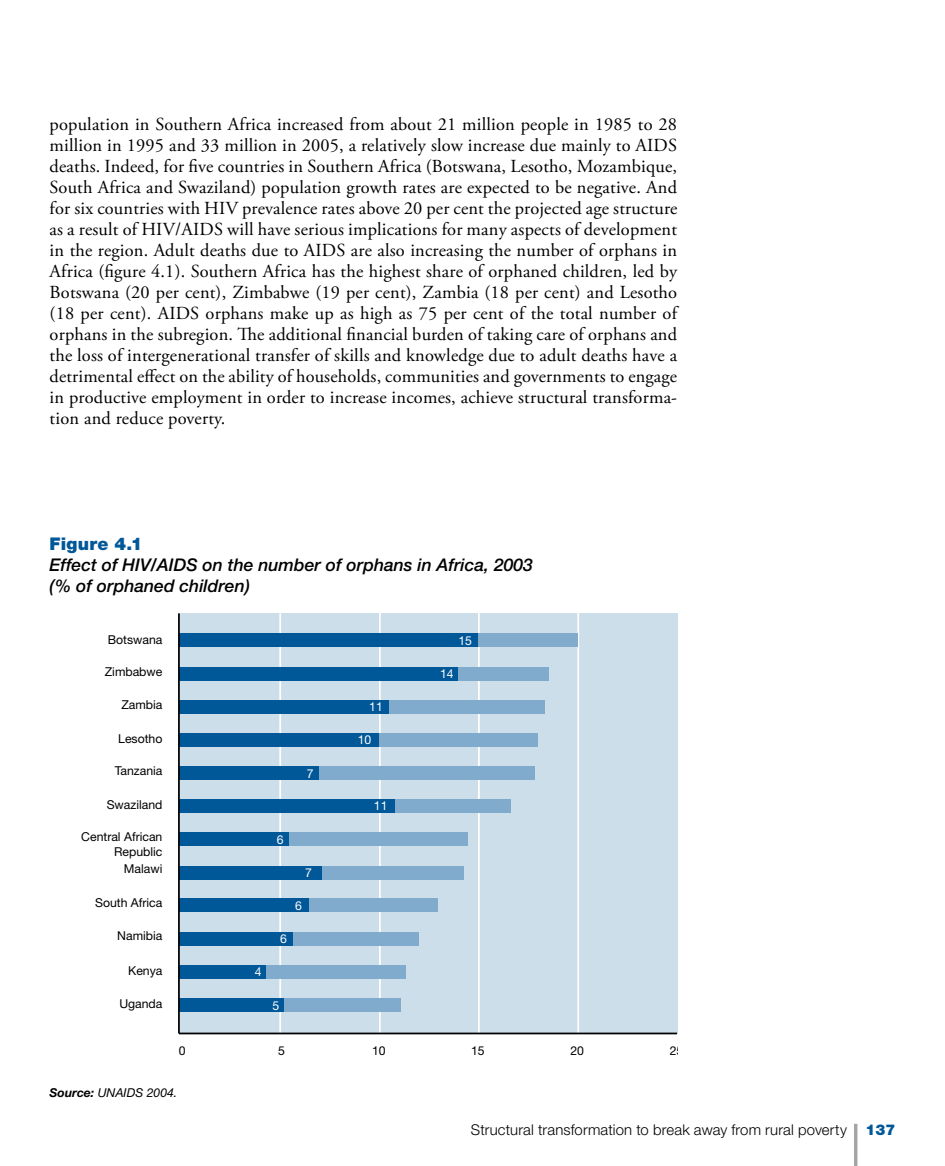
<style>
.page{position:relative;width:945px;height:1166px;background:#fff}
.page>*{position:absolute;margin:0;border:0;box-sizing:border-box;transform-origin:0 0}
.t1{font:18.38px/21px "Adobe Garamond Pro";letter-spacing:.01em;color:#010000;text-align:justify}
.t2{font:italic 500 17.5px/21px "Helvetica Neue";color:#010000}
.t3{font:300 14.88px "Helvetica Neue";letter-spacing:.01em;color:#010000}
.t4{font:900 14.88px "Helvetica Neue";color:#005898}
.t5{font:12.25px/14.7px "Helvetica Neue";color:#010000;text-align:right}
.t6{font:italic 12.25px "Helvetica Neue";color:#010000}
.t7{font:12.25px "Helvetica Neue";color:#fffefd}
.s1{font-weight:900;font-style:normal;color:#005898}
.s2{font-weight:700}
</style>
<div class="page">
<hr style="left:854px;top:1124px;width:3px;height:42px;background:#a6a5a4">
<div style="left:179px;top:613px;width:498px;height:420px;background:#ccdeea"></div>
<hr style="left:279px;top:613px;width:2px;height:420px;background:#fffefd">
<hr style="left:379px;top:613px;width:2px;height:420px;background:#fffefd">
<hr style="left:478px;top:613px;width:2px;height:420px;background:#fffefd">
<hr style="left:577px;top:613px;width:2px;height:420px;background:#fffefd">
<div style="left:179px;top:998px;width:105px;height:14px;background:#005898"></div>
<div style="left:179px;top:965px;width:87px;height:14px;background:#005898"></div>
<div style="left:179px;top:932px;width:114px;height:13px;background:#005898"></div>
<div style="left:179px;top:898px;width:130px;height:14px;background:#005898"></div>
<div style="left:179px;top:866px;width:143px;height:13px;background:#005898"></div>
<div style="left:179px;top:832px;width:111px;height:14px;background:#005898"></div>
<div style="left:179px;top:799px;width:217px;height:14px;background:#005898"></div>
<div style="left:179px;top:766px;width:140px;height:14px;background:#005898"></div>
<div style="left:179px;top:733px;width:200px;height:14px;background:#005898"></div>
<div style="left:179px;top:700px;width:210px;height:14px;background:#005898"></div>
<div style="left:179px;top:667px;width:279px;height:13px;background:#005898"></div>
<div style="left:179px;top:634px;width:299px;height:13px;background:#005898"></div>
<div style="left:284px;top:998px;width:117px;height:14px;background:#80abcc"></div>
<div style="left:266px;top:965px;width:139px;height:14px;background:#80abcc"></div>
<div style="left:293px;top:932px;width:126px;height:13px;background:#80abcc"></div>
<div style="left:309px;top:898px;width:128px;height:14px;background:#80abcc"></div>
<div style="left:322px;top:866px;width:142px;height:13px;background:#80abcc"></div>
<div style="left:290px;top:832px;width:178px;height:14px;background:#80abcc"></div>
<div style="left:396px;top:799px;width:115px;height:14px;background:#80abcc"></div>
<div style="left:319px;top:766px;width:216px;height:14px;background:#80abcc"></div>
<div style="left:379px;top:733px;width:159px;height:14px;background:#80abcc"></div>
<div style="left:389px;top:700px;width:155px;height:14px;background:#80abcc"></div>
<div style="left:458px;top:667px;width:91px;height:13px;background:#80abcc"></div>
<div style="left:478px;top:634px;width:100px;height:13px;background:#80abcc"></div>
<hr style="left:179px;top:1032px;width:498px;height:2px;background:#010000">
<hr style="left:178px;top:613px;width:2px;height:420px;background:#010000">
<p class="t1" style="left:50px;top:115px;width:629px">population in Southern Africa increased from about 21 million people in 1985 to 28 million in 1995 and 33 million in 2005, a relatively slow increase due mainly to AIDS deaths. Indeed, for five countries in Southern Africa (Botswana, Lesotho, Mozambique, South Africa and Swaziland) population growth rates are expected to be negative. And for six countries with HIV prevalence rates above 20 per cent the projected age structure as a result of HIV/AIDS will have serious implications for many aspects of development in the region. Adult deaths due to AIDS are also increasing the number of orphans in Africa (figure 4.1). Southern Africa has the highest share of orphaned children, led by Botswana (20 per cent), Zimbabwe (19 per cent), Zambia (18 per cent) and Lesotho (18 per cent). AIDS orphans make up as high as 75 per cent of the total number of orphans in the subregion. The additional financial burden of taking care of orphans and the loss of intergenerational transfer of skills and knowledge due to adult deaths have a detrimental effect on the ability of households, communities and governments to engage in productive employment in order to increase incomes, achieve structural transforma&shy;tion and reduce poverty.</p>
<p class="t2" style="left:50px;top:533px;width:485px"><span class="s1">Figure 4.1<br></span>Effect of HIV/AIDS on the number of orphans in Africa, 2003 (% of orphaned children)</p>
<p class="t5" style="left:108px;top:632px;width:56px">Botswana</p>
<p class="t5" style="left:105px;top:664px;width:59px">Zimbabwe</p>
<p class="t5" style="left:121px;top:697px;width:43px">Zambia</p>
<p class="t5" style="left:118px;top:730px;width:46px">Lesotho</p>
<p class="t5" style="left:115px;top:763px;width:49px">Tanzania</p>
<p class="t5" style="left:107px;top:797px;width:57px">Swaziland</p>
<p class="t5" style="left:81px;top:829px;width:83px">Central African<br>Republic</p>
<p class="t5" style="left:124px;top:861px;width:40px">Malawi</p>
<p class="t5" style="left:95px;top:895px;width:69px">South Africa</p>
<p class="t5" style="left:117px;top:928px;width:47px">Namibia</p>
<p class="t5" style="left:128px;top:963px;width:36px">Kenya</p>
<p class="t5" style="left:119px;top:996px;width:45px">Uganda</p>
<p class="t5" style="left:179px;top:1043px;width:8px">0</p>
<p class="t6" style="left:50px;top:1085px;width:129px"><span class="s2">Source:</span> UNAIDS 2004.</p>
<p class="t7" style="left:307px;top:767px;width:8px">7</p>
<p class="t7" style="left:255px;top:964px;width:8px">4</p>
<p class="t7" style="left:277px;top:832px;width:8px">6</p>
<p class="t7" style="left:305px;top:865px;width:8px">7</p>
<p class="t7" style="left:295px;top:898px;width:8px">6</p>
<p class="t7" style="left:280px;top:931px;width:8px">6</p>
<p class="t7" style="left:273px;top:998px;width:8px">5</p>
<p class="t7" style="left:369px;top:699px;width:15px">11</p>
<p class="t7" style="left:358px;top:732px;width:15px">10</p>
<p class="t7" style="left:374px;top:798px;width:15px">11</p>
<p class="t5" style="left:278px;top:1043px;width:8px">5</p>
<p class="t5" style="left:372px;top:1043px;width:15px">10</p>
<p class="t7" style="left:458px;top:634px;width:15px">15</p>
<p class="t7" style="left:440px;top:666px;width:15px">14</p>
<p class="t5" style="left:471px;top:1043px;width:15px">15</p>
<p class="t5" style="left:570px;top:1043px;width:15px">20</p>
<p class="t5" style="left:670px;top:1043px;width:15px">25</p>
<p class="t3" style="left:471px;top:1120px;width:378px">Structural transformation to break away from rural poverty</p>
<p class="t4" style="left:866px;top:1121px;width:31px">137</p>
</div>
